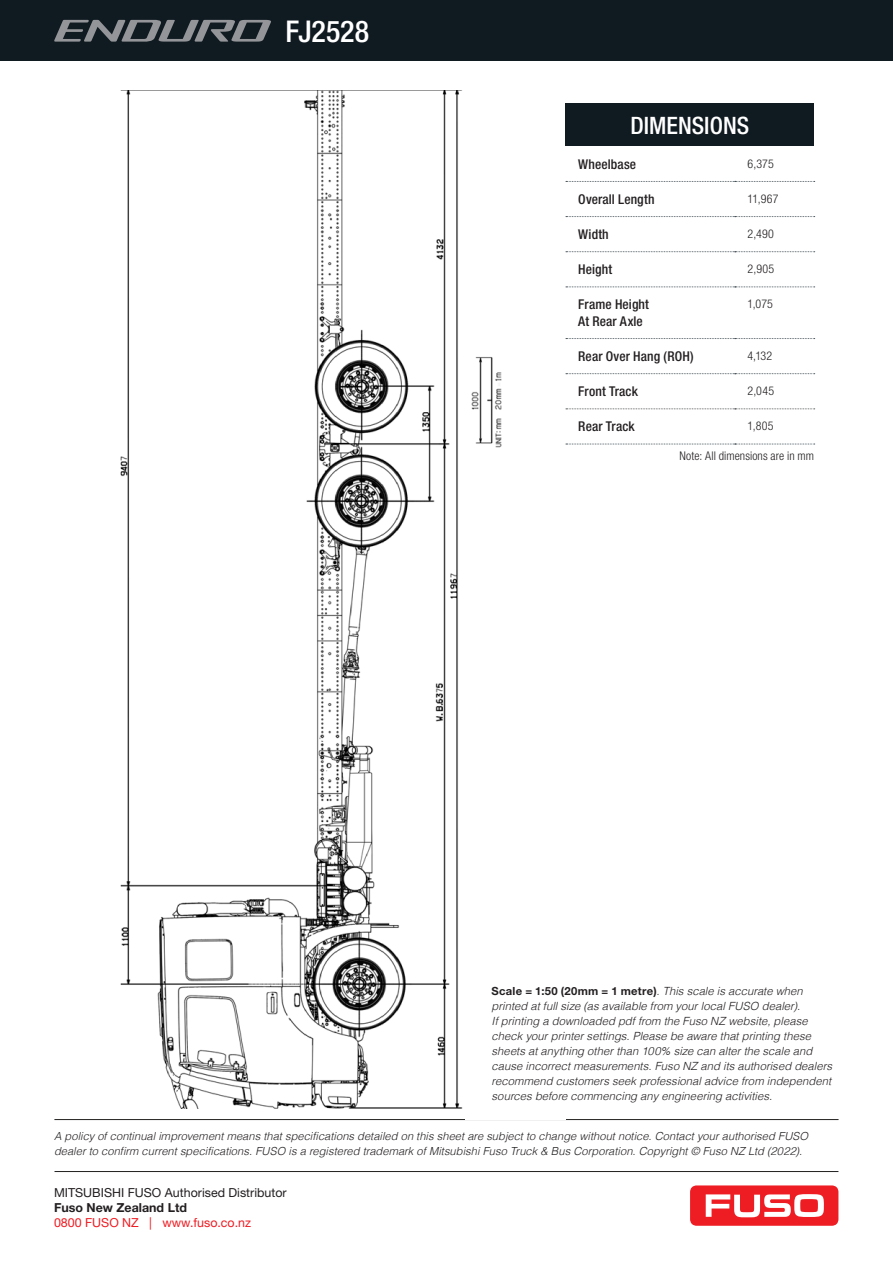
<style>
.page{position:relative;width:893px;height:1263px;background:#fff}
.page>*{position:absolute;margin:0;border:0;box-sizing:border-box;transform-origin:0 0}
.Spec_Page_Header{font:500 condensed 30px "Helvetica Neue LT Std";letter-spacing:-.005em;color:#fff}
.Spec_Page_Header-2{font:500 condensed 24px "Helvetica Neue LT Std";color:#fff}
.Spec_Page_Cell_Left{font:500 condensed 13.5px/16.5px "Helvetica Neue LT Std";letter-spacing:.01em;color:#231f20}
.t1{font:12.45px "Helvetica Neue LT Std";color:#231f20}
.t2{font:12.45px "Helvetica Neue LT Std";color:#ee1d23}
.t3{font:700 12.45px "Helvetica Neue LT Std";color:#231f20}
.Spec_Page_Cell_Left-2{font:300 condensed 12px "Helvetica Neue LT Std";letter-spacing:.005em;color:#231f20}
.Spec_Page_Cell_Right{font:300 condensed 12px "Helvetica Neue LT Std";color:#231f20}
.Ts_and_Cs{font:italic 300 11.25px/15px "Helvetica";letter-spacing:.005em;color:#231f20}
.Ts_and_Cs-2{font:italic 300 11.1px/15px "Helvetica";letter-spacing:.005em;color:#231f20}
.s1{font-family:"Helvetica Neue LT Std";font-weight:700;font-style:normal}
</style>
<div class="page">
<div style="left:566px;top:104px;width:248px;height:42px;background:#101a21"></div>
<svg style="left:566px;top:373px;width:249px;height:1px"></svg>
<svg style="left:566px;top:408px;width:249px;height:1px"></svg>
<svg style="left:566px;top:181px;width:249px;height:1px"></svg>
<svg style="left:566px;top:216px;width:249px;height:1px"></svg>
<svg style="left:566px;top:444px;width:249px;height:1px"></svg>
<svg style="left:566px;top:251px;width:249px;height:1px"></svg>
<svg style="left:566px;top:286px;width:249px;height:1px"></svg>
<svg style="left:566px;top:338px;width:249px;height:1px"></svg>
<img style="left:120px;top:90px;width:382px;height:1018px">
<div style="left:0;top:0;width:893px;height:60px;background:#101a21"></div>
<svg style="left:54px;top:20px;width:217px;height:22px"></svg>
<hr style="left:55px;top:1171px;width:783px;height:1px;background:#231f20">
<hr style="left:54px;top:1119px;width:784px;height:1px;background:#231f20">
<svg style="left:690px;top:1185px;width:149px;height:41px"></svg>
<div style="left:465px;top:909px;width:101px;height:210px;background:#fff"></div>
<p class="Spec_Page_Header" style="left:285px;top:13px;width:85px">FJ2528</p>
<p class="Spec_Page_Header-2" style="left:630px;top:111px;width:120px">DIMENSIONS</p>
<p class="Spec_Page_Cell_Left" style="left:578px;top:155px;width:59px">Wheelbase</p>
<p class="Spec_Page_Cell_Left-2" style="left:747px;top:156px;width:28px">6,375</p>
<p class="Spec_Page_Cell_Left" style="left:578px;top:191px;width:78px">Overall Length</p>
<p class="Spec_Page_Cell_Left-2" style="left:747px;top:192px;width:33px">11,967</p>
<p class="Spec_Page_Cell_Left" style="left:578px;top:226px;width:32px">Width</p>
<p class="Spec_Page_Cell_Left-2" style="left:747px;top:227px;width:28px">2,490</p>
<p class="Spec_Page_Cell_Left" style="left:578px;top:261px;width:36px">Height</p>
<p class="Spec_Page_Cell_Left-2" style="left:747px;top:262px;width:28px">2,905</p>
<p class="Spec_Page_Cell_Left" style="left:578px;top:296px;width:72px">Frame Height<br>At Rear Axle</p>
<p class="Spec_Page_Cell_Left-2" style="left:747px;top:297px;width:27px">1,075</p>
<p class="Spec_Page_Cell_Left" style="left:578px;top:348px;width:117px">Rear Over Hang (ROH)</p>
<p class="Spec_Page_Cell_Right" style="left:747px;top:349px;width:26px">4,132</p>
<p class="Spec_Page_Cell_Left" style="left:578px;top:383px;width:61px">Front Track</p>
<p class="Spec_Page_Cell_Left-2" style="left:747px;top:384px;width:28px">2,045</p>
<p class="Spec_Page_Cell_Left" style="left:578px;top:418px;width:58px">Rear Track</p>
<p class="Spec_Page_Cell_Left-2" style="left:747px;top:419px;width:28px">1,805</p>
<p class="Spec_Page_Cell_Left-2" style="left:679px;top:449px;width:136px">Note: All dimensions are in mm</p>
<p class="Ts_and_Cs" style="left:492px;top:982px;width:342px"><span class="s1">Scale = 1:50 (20mm = 1 metre)</span>. This scale is accurate when printed at full size (as available from your local FUSO dealer).<br>If printing a downloaded pdf from the Fuso NZ website, please check your printer settings. Please be aware that printing these sheets at anything other than 100% size can alter the scale and cause incorrect measurements. Fuso NZ and its authorised dealers recommend customers seek professional advice from independent sources before commencing any engineering activities.</p>
<p class="Ts_and_Cs-2" style="left:54px;top:1128px;width:756px">A policy of continual improvement means that specifications detailed on this sheet are subject to change without notice. Contact your authorised FUSO dealer to confirm current specifications. FUSO is a registered trademark of Mitsubishi Fuso Truck &amp; Bus Corporation. Copyright © Fuso NZ Ltd (2022).</p>
<p class="t1" style="left:54px;top:1185px;width:234px">MITSUBISHI FUSO Authorised Distributor</p>
<p class="t3" style="left:54px;top:1200px;width:135px">Fuso New Zealand Ltd</p>
<p class="t2" style="left:54px;top:1215px;width:199px">0800 FUSO NZ | www.fuso.co.nz</p>
</div>
